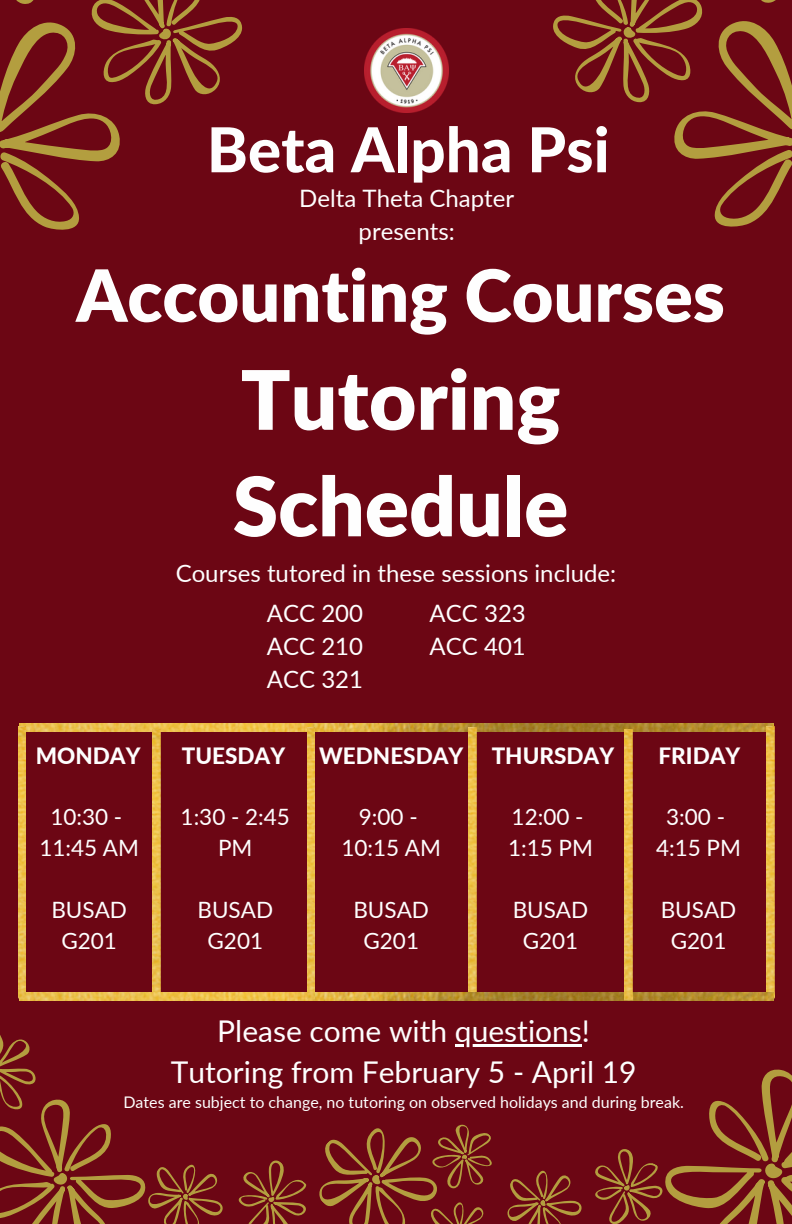
<style>
.page{position:relative;width:792px;height:1224px;background:#6c0614}
.page>*{position:absolute;margin:0;border:0;box-sizing:border-box;transform-origin:0 0}
.t1{font:900 82px/106.4px "Lato";color:#fefefe}
.t2{font:900 72px "Lato";color:#fefefe}
.t3{font:800 62px "Lato";color:#fefefe}
.t4{font:30px "Lato";color:#fefefe}
.t5{font:24px/33px "Lato";color:#fefefe;text-align:center}
.t6{font:22.4px/31px "Lato";color:#fefefe;text-align:center}
.t7{font:800 22.4px "Lato";color:#fefefe}
.t8{font:16px "Lato";color:#fefefe}
</style>
<div class="page">
<svg style="left:553px;top:0;width:239px;height:227px"></svg>
<svg style="left:0;top:0;width:242px;height:230px"></svg>
<img style="left:365px;top:28px;width:84px;height:84px">
<svg style="left:0;top:1035px;width:492px;height:189px"></svg>
<svg style="left:507px;top:1069px;width:285px;height:155px"></svg>
<img style="left:19px;top:724px;width:755px;height:7px">
<img style="left:153px;top:729px;width:7px;height:272px">
<hr style="left:455px;top:1044px;width:127px;height:3px;background:#fefefe">
<img style="left:469px;top:728px;width:7px;height:265px">
<img style="left:767px;top:727px;width:7px;height:266px">
<img style="left:19px;top:993px;width:755px;height:7px">
<img style="left:18px;top:727px;width:8px;height:271px">
<img style="left:307px;top:728px;width:8px;height:271px">
<img style="left:625px;top:729px;width:7px;height:272px">
<h5 class="t3" style="left:207px;top:111px;width:404px">Beta Alpha Psi</h5>
<h1 class="t5" style="left:299px;top:181px;width:216px">Delta Theta Chapter presents:</h1>
<h5 class="t2" style="left:76px;top:251px;width:650px">Accounting Courses</h5>
<h5 class="t1" style="left:233px;top:345px;width:337px">Tutoring<br>Schedule</h5>
<p class="t5" style="left:176px;top:556px;width:442px">Courses tutored in these sessions include:</p>
<p class="t7" style="left:36px;top:742px;width:106px">MONDAY</p>
<p class="t6" style="left:39px;top:801px;width:101px">10:30 -<br>11:45 AM</p>
<p class="t6" style="left:51px;top:894px;width:77px">BUSAD<br>G201</p>
<p class="t5" style="left:267px;top:597px;width:98px;text-align:justify">ACC 200<br>ACC 210<br>ACC 321</p>
<p class="t5" style="left:430px;top:597px;width:98px;text-align:left">ACC 323<br>ACC 401</p>
<p class="t7" style="left:182px;top:742px;width:105px">TUESDAY</p>
<p class="t7" style="left:319px;top:742px;width:146px">WEDNESDAY</p>
<p class="t7" style="left:492px;top:742px;width:124px">THURSDAY</p>
<h3 class="t7" style="left:659px;top:742px;width:83px">FRIDAY</h3>
<h3 class="t6" style="left:181px;top:801px;width:111px">1:30 - 2:45<br>PM</h3>
<h3 class="t6" style="left:198px;top:894px;width:77px">BUSAD<br>G201</h3>
<h3 class="t6" style="left:341px;top:801px;width:101px">9:00 -<br>10:15 AM</h3>
<h3 class="t6" style="left:353px;top:894px;width:77px">BUSAD<br>G201</h3>
<h4 class="t6" style="left:508px;top:801px;width:86px;text-align:left">12:00 -<br>1:15 PM</h4>
<p class="t6" style="left:513px;top:894px;width:77px">BUSAD<br>G201</p>
<h4 class="t6" style="left:656px;top:801px;width:86px">3:00 -<br>4:15 PM</h4>
<p class="t6" style="left:661px;top:894px;width:77px">BUSAD<br>G201</p>
<p class="t4" style="left:217px;top:1012px;width:374px">Please come with questions!</p>
<p class="t4" style="left:171px;top:1053px;width:467px">Tutoring from February 5 - April 19</p>
<h2 class="t8" style="left:123px;top:1092px;width:562px">Dates are subject to change, no tutoring on observed holidays and during break.</h2>
</div>
